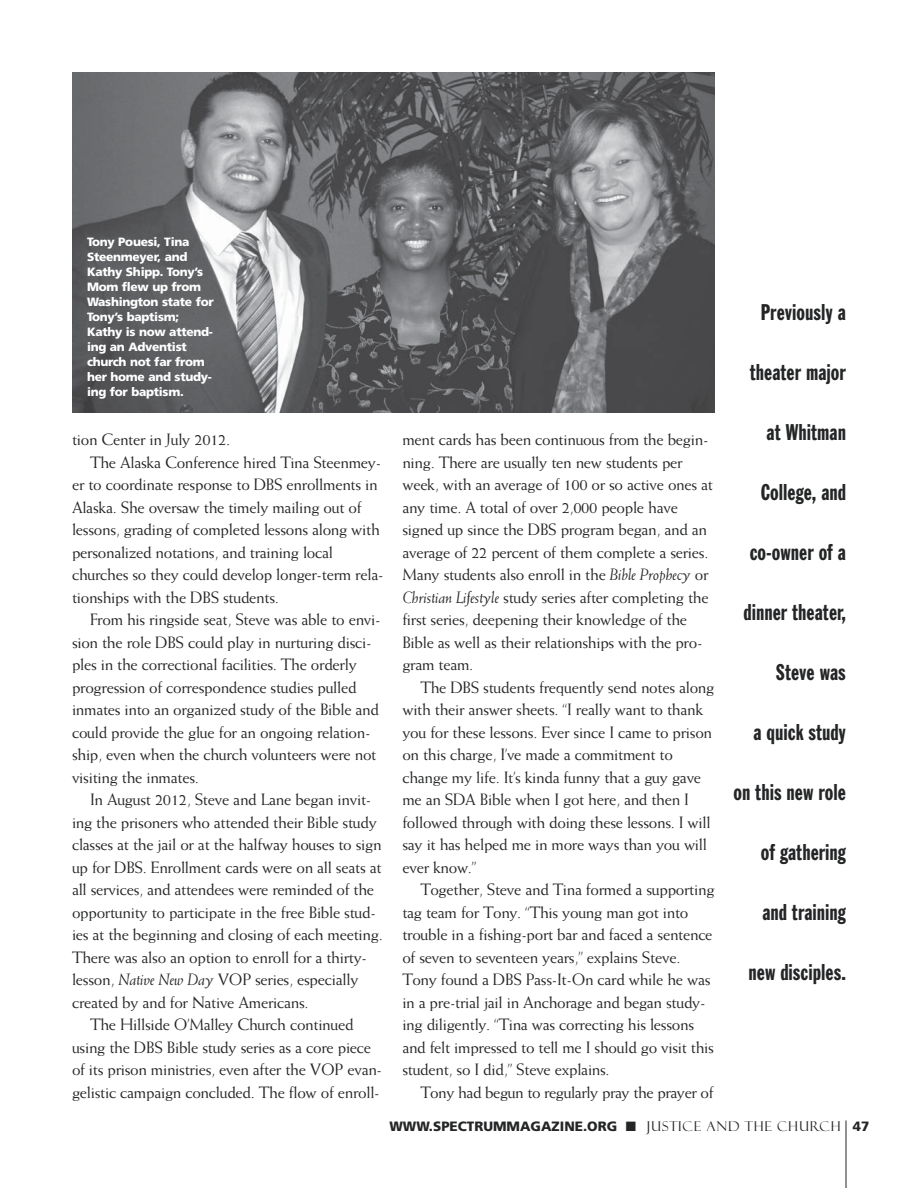
<style>
.page{position:relative;width:918px;height:1188px;background:#fff}
.page>*{position:absolute;margin:0;border:0;box-sizing:border-box;transform-origin:0 0}
.t1{font:extra-condensed 22.5px "Franklin Gothic BT";color:#242526}
.t2{font:16.5px/22.5px "New Weiss";letter-spacing:-.02em;color:#242526}
.t3{font:900 13.5px "Frutiger";color:#242526}
.t4{font:900 12px/15px "Frutiger";letter-spacing:-.025em;color:#fff}
.s1{font-style:italic}
.s2{font-family:"Felix Titling";font-weight:400}
</style>
<div class="page">
<hr style="left:846px;top:1121px;width:1px;height:67px;background:#242526">
<img style="left:72px;top:72px;width:643px;height:340px">
<p class="t4" style="left:87px;top:235px;width:128px">Tony Pouesi, Tina<br>Steenmeyer, and<br>Kathy Shipp. Tony’s<br>Mom flew up from<br>Washington state for<br>Tony’s baptism;<br>Kathy is now attend&shy;ing an Adventist church not far from her home and study&shy;ing for baptism.</p>
<p class="t2" style="left:72px;top:429px;width:160px">tion Center in July 2012.</p>
<p class="t2" style="left:90px;top:452px;width:293px">The Alaska Conference hired Tina Steenmey-</p>
<p class="t2" style="left:72px;top:474px;width:307px">er to coordinate response to DBS enrollments in</p>
<p class="t2" style="left:72px;top:497px;width:291px">Alaska. She oversaw the timely mailing out of</p>
<p class="t2" style="left:72px;top:519px;width:309px">lessons, grading of completed lessons along with</p>
<p class="t2" style="left:72px;top:542px;width:263px">personalized notations, and training local</p>
<p class="t2" style="left:72px;top:564px;width:313px">churches so they could develop longer-term rela-</p>
<p class="t2" style="left:72px;top:587px;width:208px">tionships with the DBS students.</p>
<p class="t2" style="left:90px;top:609px;width:292px">From his ringside seat, Steve was able to envi-</p>
<p class="t2" style="left:72px;top:632px;width:301px">sion the role DBS could play in nurturing disci-</p>
<p class="t2" style="left:72px;top:654px;width:286px">ples in the correctional facilities. The orderly</p>
<p class="t2" style="left:72px;top:677px;width:286px">progression of correspondence studies pulled</p>
<p class="t2" style="left:72px;top:699px;width:309px">inmates into an organized study of the Bible and</p>
<p class="t2" style="left:72px;top:722px;width:300px">could provide the glue for an ongoing relation-</p>
<p class="t2" style="left:72px;top:744px;width:306px">ship, even when the church volunteers were not</p>
<p class="t2" style="left:72px;top:767px;width:128px">visiting the inmates.</p>
<p class="t2" style="left:90px;top:789px;width:283px">In August 2012, Steve and Lane began invit-</p>
<p class="t2" style="left:72px;top:812px;width:306px">ing the prisoners who attended their Bible study</p>
<p class="t2" style="left:72px;top:834px;width:311px">classes at the jail or at the halfway houses to sign</p>
<p class="t2" style="left:72px;top:857px;width:311px">up for DBS. Enrollment cards were on all seats at</p>
<p class="t2" style="left:72px;top:879px;width:304px">all services, and attendees were reminded of the</p>
<p class="t2" style="left:72px;top:902px;width:305px">opportunity to participate in the free Bible stud-</p>
<p class="t2" style="left:72px;top:924px;width:312px">ies at the beginning and closing of each meeting.</p>
<p class="t2" style="left:72px;top:947px;width:297px">There was also an option to enroll for a thirty-</p>
<p class="t2" style="left:72px;top:969px;width:288px">lesson, <span class="s1">Native New Day</span> VOP series, especially</p>
<p class="t2" style="left:72px;top:992px;width:238px">created by and for Native Americans.</p>
<p class="t2" style="left:90px;top:1014px;width:265px">The Hillside O’Malley Church continued</p>
<p class="t2" style="left:72px;top:1037px;width:301px">using the DBS Bible study series as a core piece</p>
<p class="t2" style="left:72px;top:1059px;width:312px">of its prison ministries, even after the VOP evan-</p>
<p class="t2" style="left:72px;top:1082px;width:309px">gelistic campaign concluded. The flow of enroll-</p>
<p class="t2" style="left:402px;top:429px;width:312px">ment cards has been continuous from the begin&shy;ning. There are usually ten new students per week, with an average of 100 or so active ones at any time. A total of over 2,000 people have signed up since the DBS program began, and an average of 22 percent of them complete a series.<br>Many students also enroll in the <span class="s1">Bible Prophecy</span> or <span class="s1">Christian Lifestyle</span> study series after completing the first series, deepening their knowledge of the Bible as well as their relationships with the pro&shy;gram team.</p>
<p class="t2" style="left:402px;top:677px;width:314px;text-indent:18px">The DBS students frequently send notes along with their answer sheets. “I really want to thank you for these lessons. Ever since I came to prison on this charge, I’ve made a commitment to change my life. It’s kinda funny that a guy gave me an SDA Bible when I got here, and then I followed through with doing these lessons. I will say it has helped me in more ways than you will ever know.”</p>
<p class="t2" style="left:402px;top:879px;width:314px;text-indent:18px">Together, Steve and Tina formed a supporting tag team for Tony. “This young man got into trouble in a fishing-port bar and faced a sentence of seven to seventeen years,” explains Steve.<br>Tony found a DBS Pass-It-On card while he was in a pre-trial jail in Anchorage and began study&shy;ing diligently. “Tina was correcting his lessons and felt impressed to tell me I should go visit this student, so I did,” Steve explains.</p>
<p class="t2" style="left:420px;top:1082px;width:295px">Tony had begun to regularly pray the prayer of</p>
<h1 class="t1" style="left:761px;top:304px;width:87px">Previously a</h1>
<h1 class="t1" style="left:750px;top:364px;width:98px">theater major</h1>
<h1 class="t1" style="left:767px;top:424px;width:81px">at Whitman</h1>
<h1 class="t1" style="left:761px;top:484px;width:87px">College, and</h1>
<h1 class="t1" style="left:750px;top:544px;width:98px">co-owner of a</h1>
<h1 class="t1" style="left:744px;top:604px;width:104px">dinner theater,</h1>
<h1 class="t1" style="left:776px;top:664px;width:72px">Steve was</h1>
<h1 class="t1" style="left:753px;top:724px;width:94px">a quick study</h1>
<h1 class="t1" style="left:733px;top:784px;width:114px">on this new role</h1>
<h1 class="t1" style="left:761px;top:844px;width:87px">of gathering</h1>
<h1 class="t1" style="left:762px;top:904px;width:85px">and training</h1>
<h1 class="t1" style="left:749px;top:964px;width:99px">new disciples.</h1>
<p class="t3" style="left:389px;top:1121px;width:481px">WWW.SPECTRUMMAGAZINE.ORG ■ <span class="s2">JUSTICE AND THE CHURCH</span> 47</p>
</div>
